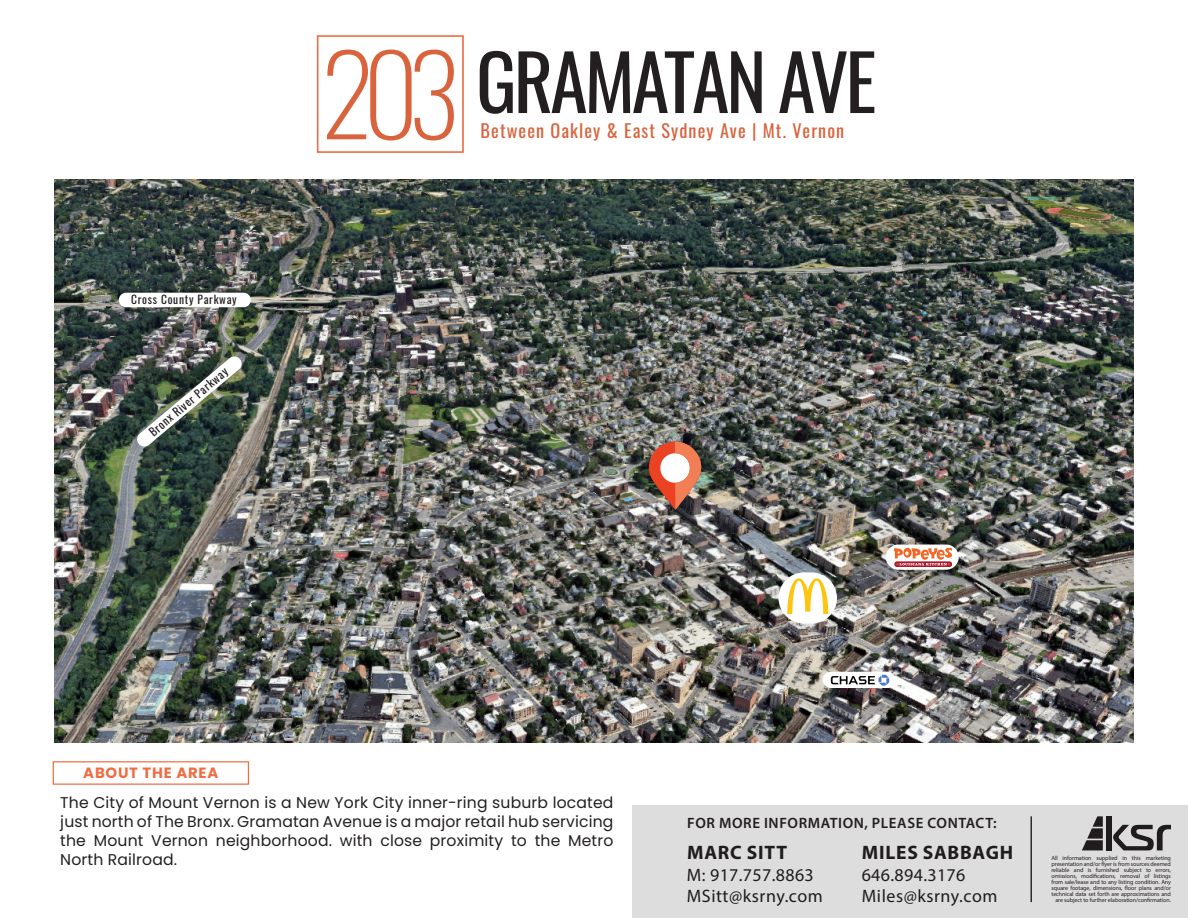
<style>
.page{position:relative;width:1188px;height:918px;background:#fff}
.page>*{position:absolute;margin:0;border:0;box-sizing:border-box;transform-origin:0 0}
.t1{font:200 109.5px "Oswald";color:#d9633d}
.t2{font:76.05px "Oswald";letter-spacing:-.04em;color:#231f20}
.t3{font:700 19.5px "Myriad Pro";letter-spacing:.04em;color:#1f1c1e}
.t4{font:18.3px "Oswald";letter-spacing:.06em;color:#d9633d}
.t5{font:18px/21px "Myriad Pro";letter-spacing:.025em;color:#1f1c1e}
.t6{font:15.6px/18.8px "Poppins";letter-spacing:.01em;color:#231f20;text-align:justify}
.t7{font:600 15px "Myriad Pro";letter-spacing:.04em;color:#231f20}
.t8{font:700 14.85px "Poppins";letter-spacing:.05em;color:#ef6d42}
.t9{font:11.55px "Oswald";letter-spacing:.06em;color:#231f20}
.t10{font:6px/6px "Myriad Pro";letter-spacing:-.01em;color:#231f20;text-align:right}
</style>
<div class="page">
<div style="left:53px;top:761px;width:196px;height:24px;border:1px solid #ef6d42"></div>
<div style="left:633px;top:805px;width:555px;height:113px;background:#dedddd"></div>
<svg style="left:1113px;top:824px;width:58px;height:26px"></svg>
<div style="left:1106px;top:816px;width:6px;height:34px;background:#1f1c1e"></div>
<svg style="left:1082px;top:816px;width:21px;height:34px"></svg>
<hr style="left:1030px;top:816px;width:2px;height:86px;background:#2f2b2c">
<div style="left:317px;top:35px;width:147px;height:118px;border:2px solid #ef6c42"></div>
<img style="left:54px;top:180px;width:1080px;height:562px">
<img style="left:648px;top:441px;width:54px;height:69px">
<div style="left:119px;top:293px;width:132px;height:14px;background:#fff;border-radius:7px"></div>
<img style="left:136px;top:356px;width:106px;height:91px">
<div style="left:779px;top:572px;width:58px;height:52px;background:#fff;border-radius:26px"></div>
<svg style="left:787px;top:578px;width:41px;height:36px"></svg>
<div style="left:886px;top:545px;width:73px;height:25px;background:#fff;border-radius:13px"></div>
<div style="left:894px;top:561px;width:58px;height:6px;background:#ad192c;border-radius:3px"></div>
<svg style="left:894px;top:548px;width:58px;height:18px"></svg>
<div style="left:823px;top:672px;width:73px;height:16px;background:#fff;border-radius:8px"></div>
<svg style="left:831px;top:675px;width:58px;height:11px"></svg>
<p class="t9" style="left:131px;top:289px;width:107px">Cross County Parkway</p>
<p class="t9" style="left:144px;top:425px;width:100px;rotate:-40deg">Bronx River Parkway</p>
<p class="t1" style="left:321px;top:-2px;width:141px">203</p>
<p class="t2" style="left:476px;top:14px;width:402px">GRAMATAN AVE</p>
<p class="t4" style="left:481px;top:114px;width:365px">Between Oakley &amp; East Sydney Ave | Mt. Vernon</p>
<p class="t8" style="left:83px;top:765px;width:137px">ABOUT THE AREA</p>
<p class="t6" style="left:60px;top:794px;width:555px">The City of Mount Vernon is a New York City inner-ring suburb located just north of The Bronx. Gramatan Avenue is a major retail hub servicing the Mount Vernon neighborhood. with close proximity to the Metro North Railroad.</p>
<p class="t7" style="left:687px;top:813px;width:311px">FOR MORE INFORMATION, PLEASE CONTACT:</p>
<p class="t3" style="left:862px;top:839px;width:153px">MILES SABBAGH</p>
<p class="t5" style="left:862px;top:864px;width:137px">646.894.3176<br>Miles@ksrny.com</p>
<p class="t3" style="left:687px;top:839px;width:101px">MARC SITT</p>
<p class="t5" style="left:687px;top:864px;width:128px">M: 917.757.8863</p>
<p class="t5" style="left:687px;top:885px;width:137px">MSitt@ksrny.com</p>
<p class="t10" style="left:1051px;top:855px;width:121px">All information supplied in this marketing presentation and/or flyer is from sources deemed reliable and is furnished subject to errors, omissions, modifications, removal of listings from sale/lease and to any listing condition. Any square footage, dimensions, floor plans and/or technical data set forth are approximations and are subject to further elaboration/confirmation.</p>
</div>
